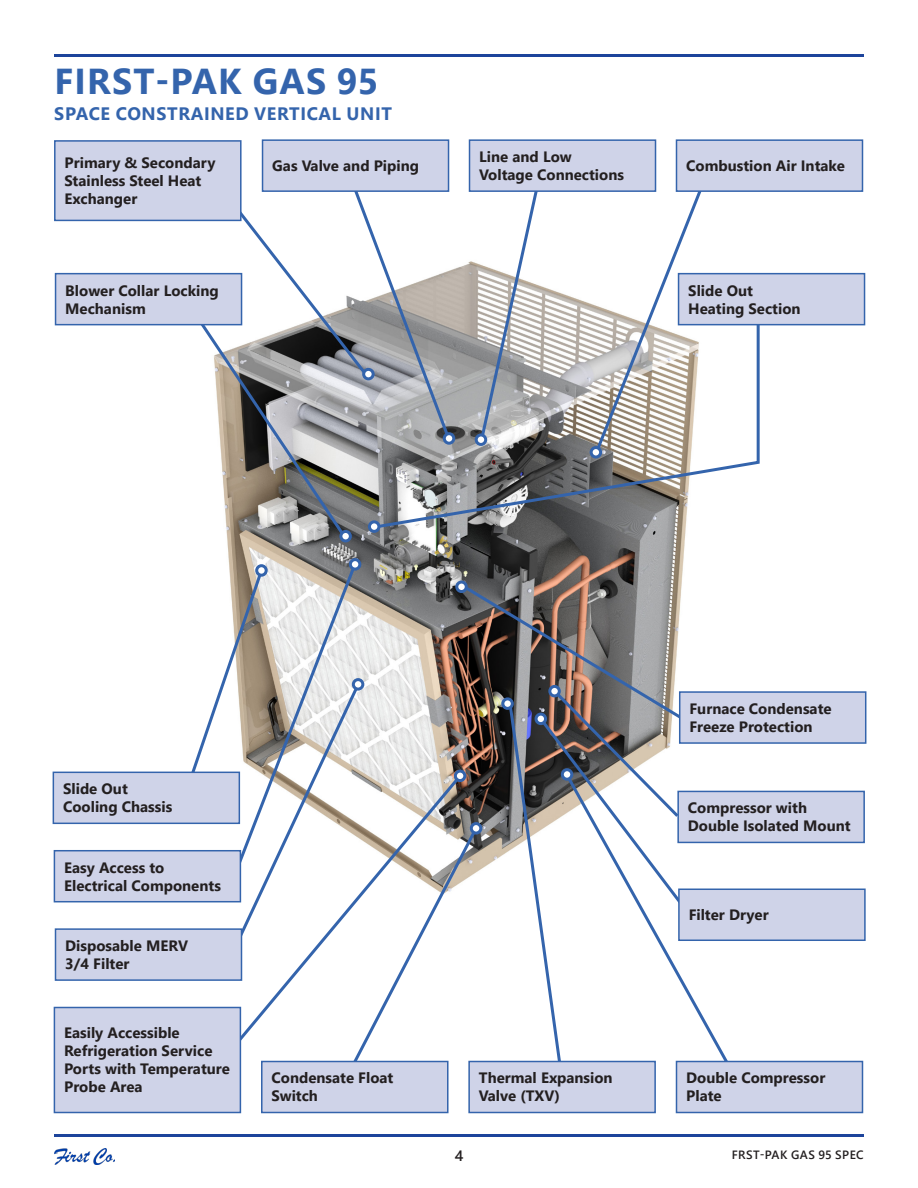
<style>
.page{position:relative;width:918px;height:1188px;background:#fff}
.page>*{position:absolute;margin:0;border:0;box-sizing:border-box;transform-origin:0 0}
.t1{font:700 36px "Segoe UI";letter-spacing:.035em;color:#3464ac}
.t2{font:700 18px "Segoe UI";letter-spacing:.035em;color:#3464ac}
.t3{font:700 15px/18px "Segoe UI";color:#231f20}
.t4{font:600 15px "Segoe UI";color:#231f20}
.t5{font:600 12px "Segoe UI";letter-spacing:.035em;color:#231f20}
</style>
<div class="page">
<hr style="left:54px;top:54px;width:810px;height:3px;background:#1d449b">
<hr style="left:54px;top:1134px;width:810px;height:3px;background:#1d449b">
<img style="left:54px;top:1148px;width:60px;height:16px">
<img style="left:227px;top:261px;width:479px;height:299px">
<div style="left:339px;top:530px;width:13px;height:12px;border:3px solid #3464ac;border-radius:50%"></div>
<div style="left:349px;top:558px;width:12px;height:13px;border:3px solid #3464ac;border-radius:50%"></div>
<svg style="left:188px;top:177px;width:264px;height:362px"></svg>
<svg style="left:479px;top:192px;width:62px;height:125px"></svg>
<svg style="left:186px;top:560px;width:498px;height:515px"></svg>
<div style="left:471px;top:824px;width:10px;height:9px;background:#fff;border-radius:50%"></div>
<div style="left:470px;top:822px;width:12px;height:13px;border:3px solid #3464ac;border-radius:50%"></div>
<div style="left:457px;top:582px;width:9px;height:10px;background:#fff;border-radius:50%"></div>
<div style="left:455px;top:581px;width:13px;height:12px;border:3px solid #3464ac;border-radius:50%"></div>
<div style="left:536px;top:714px;width:10px;height:10px;background:#fff;border-radius:50%"></div>
<div style="left:535px;top:713px;width:12px;height:12px;border:3px solid #3464ac;border-radius:50%"></div>
<svg style="left:564px;top:773px;width:172px;height:303px"></svg>
<div style="left:562px;top:770px;width:10px;height:9px;background:#fff;border-radius:50%"></div>
<div style="left:561px;top:768px;width:12px;height:13px;border:3px solid #3464ac;border-radius:50%"></div>
<svg style="left:373px;top:317px;width:388px;height:213px"></svg>
<div style="left:369px;top:522px;width:10px;height:9px;background:#fff;border-radius:50%"></div>
<div style="left:368px;top:520px;width:12px;height:13px;border:3px solid #3464ac;border-radius:50%"></div>
<svg style="left:593px;top:184px;width:112px;height:271px"></svg>
<div style="left:591px;top:448px;width:10px;height:9px;background:#fff;border-radius:50%"></div>
<div style="left:590px;top:446px;width:12px;height:13px;border:3px solid #3464ac;border-radius:50%"></div>
<div style="left:676px;top:1062px;width:186px;height:51px;background:#cfd3e8"></div>
<div style="left:676px;top:1061px;width:187px;height:52px;border:2px solid #3464ac"></div>
<div style="left:678px;top:791px;width:186px;height:51px;background:#cfd3e8"></div>
<div style="left:677px;top:791px;width:188px;height:52px;border:2px solid #3464ac"></div>
<div style="left:679px;top:274px;width:186px;height:51px;background:#cfd3e8"></div>
<div style="left:678px;top:273px;width:187px;height:52px;border:2px solid #3464ac"></div>
<div style="left:680px;top:692px;width:186px;height:51px;background:#cfd3e8"></div>
<div style="left:679px;top:691px;width:187px;height:53px;border:2px solid #3464ac"></div>
<div style="left:679px;top:889px;width:186px;height:51px;background:#cfd3e8"></div>
<div style="left:678px;top:889px;width:188px;height:52px;border:2px solid #3464ac"></div>
<div style="left:676px;top:140px;width:186px;height:51px;background:#cfd3e8"></div>
<div style="left:676px;top:139px;width:187px;height:53px;border:2px solid #3464ac"></div>
<div style="left:55px;top:141px;width:186px;height:79px;background:#cfd3e8"></div>
<div style="left:54px;top:140px;width:188px;height:81px;border:2px solid #3464ac"></div>
<div style="left:53px;top:772px;width:186px;height:51px;background:#cfd3e8"></div>
<div style="left:53px;top:772px;width:187px;height:52px;border:2px solid #3464ac"></div>
<div style="left:56px;top:274px;width:186px;height:51px;background:#cfd3e8"></div>
<div style="left:55px;top:273px;width:187px;height:52px;border:2px solid #3464ac"></div>
<div style="left:56px;top:929px;width:186px;height:51px;background:#cfd3e8"></div>
<div style="left:55px;top:928px;width:187px;height:53px;border:2px solid #3464ac"></div>
<div style="left:54px;top:851px;width:186px;height:51px;background:#cfd3e8"></div>
<div style="left:54px;top:850px;width:187px;height:52px;border:2px solid #3464ac"></div>
<div style="left:54px;top:1008px;width:186px;height:105px;background:#cfd3e8"></div>
<div style="left:54px;top:1007px;width:187px;height:106px;border:2px solid #3464ac"></div>
<div style="left:263px;top:140px;width:186px;height:51px;background:#cfd3e8"></div>
<div style="left:262px;top:139px;width:187px;height:53px;border:2px solid #3464ac"></div>
<div style="left:470px;top:140px;width:186px;height:51px;background:#cfd3e8"></div>
<div style="left:469px;top:139px;width:187px;height:53px;border:2px solid #3464ac"></div>
<div style="left:469px;top:1062px;width:186px;height:51px;background:#cfd3e8"></div>
<div style="left:468px;top:1061px;width:188px;height:52px;border:2px solid #3464ac"></div>
<div style="left:262px;top:1062px;width:186px;height:51px;background:#cfd3e8"></div>
<div style="left:261px;top:1061px;width:188px;height:52px;border:2px solid #3464ac"></div>
<p class="t1" style="left:55px;top:47px;width:325px">FIRST-PAK GAS 95</p>
<p class="t2" style="left:54px;top:96px;width:339px">SPACE CONSTRAINED VERTICAL UNIT</p>
<p class="t3" style="left:479px;top:147px;width:94px">Line and Low</p>
<p class="t3" style="left:479px;top:165px;width:146px">Voltage Connections</p>
<p class="t3" style="left:65px;top:153px;width:152px">Primary &amp; Secondary</p>
<p class="t3" style="left:686px;top:156px;width:160px">Combustion Air Intake</p>
<p class="t3" style="left:65px;top:171px;width:138px">Stainless Steel Heat<br>Exchanger</p>
<p class="t3" style="left:272px;top:156px;width:148px">Gas Valve and Piping</p>
<p class="t3" style="left:65px;top:280px;width:155px">Blower Collar Locking<br>Mechanism</p>
<p class="t3" style="left:688px;top:280px;width:66px">Slide Out</p>
<p class="t3" style="left:688px;top:298px;width:114px">Heating Section</p>
<p class="t3" style="left:63px;top:779px;width:66px">Slide Out</p>
<p class="t3" style="left:63px;top:797px;width:111px">Cooling Chassis</p>
<p class="t3" style="left:64px;top:857px;width:102px">Easy Access to</p>
<p class="t3" style="left:64px;top:875px;width:158px">Electrical Components</p>
<p class="t3" style="left:65px;top:936px;width:124px">Disposable MERV</p>
<p class="t3" style="left:65px;top:954px;width:66px">3/4 Filter</p>
<p class="t3" style="left:64px;top:1023px;width:167px">Easily Accessible<br>Refrigeration Service<br>Ports with Temperature<br>Probe Area</p>
<p class="t3" style="left:272px;top:1068px;width:123px">Condensate Float<br>Switch</p>
<p class="t3" style="left:689px;top:699px;width:144px">Furnace Condensate</p>
<p class="t3" style="left:689px;top:717px;width:125px">Freeze Protection</p>
<p class="t3" style="left:688px;top:798px;width:164px">Compressor with<br>Double Isolated Mount</p>
<p class="t3" style="left:479px;top:1068px;width:135px">Thermal Expansion<br>Valve (TXV)</p>
<p class="t3" style="left:689px;top:905px;width:81px">Filter Dryer</p>
<p class="t3" style="left:686px;top:1068px;width:141px">Double Compressor<br>Plate</p>
<p class="t4" style="left:455px;top:1142px;width:10px">4</p>
<p class="t5" style="left:732px;top:1143px;width:133px">FRST-PAK GAS 95 SPEC</p>
</div>
